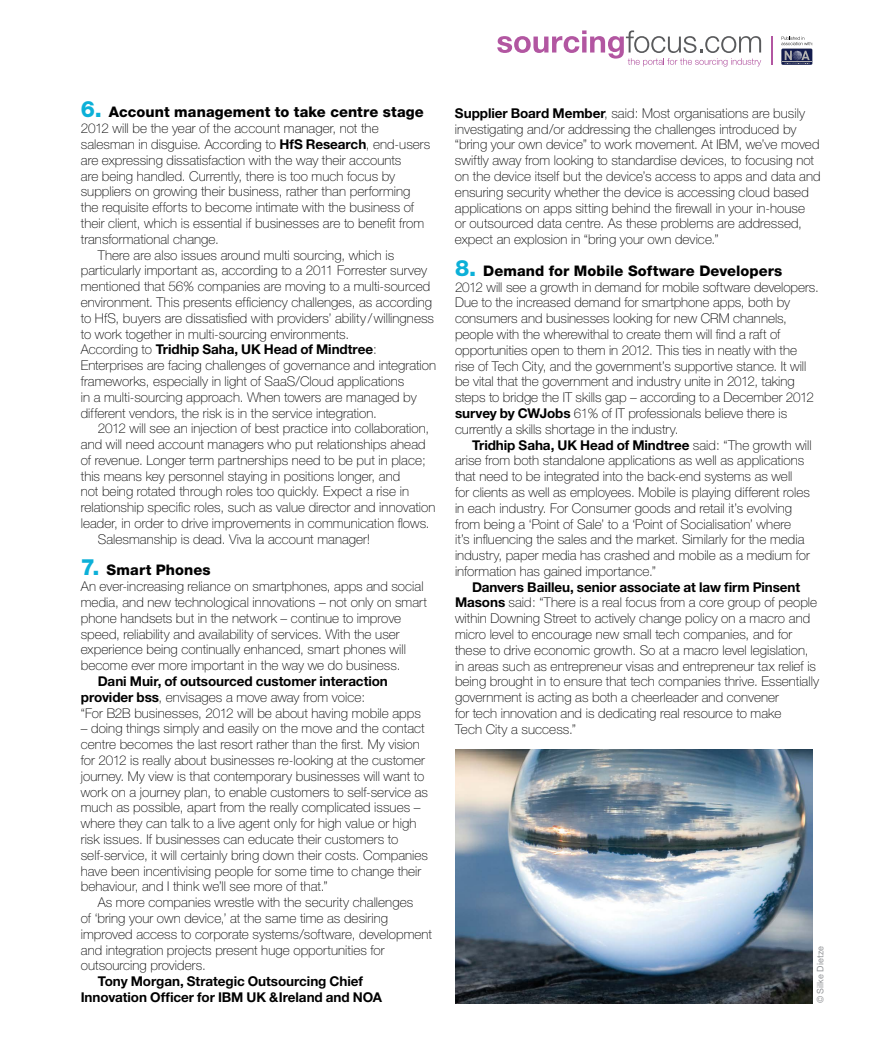
<style>
.page{position:relative;width:893px;height:1063px;background:#fff}
.page>*{position:absolute;margin:0;border:0;box-sizing:border-box;transform-origin:0 0}
.t1{font:800 14.7px "Helvetica Neue";letter-spacing:.005em;color:#000}
.t2{font:100 13.5px/15.8px "Helvetica Neue";letter-spacing:.005em;color:#000}
.t3{font:700 13.5px/15.8px "Helvetica Neue";letter-spacing:-.01em;color:#000;text-align:center}
.t4{font:9px "Helvetica Neue";letter-spacing:.015em;color:#939598}
.s1{font-size:22.5px;color:#0cb0d8}
.s2{font-weight:700}
.s3{font-weight:100}
</style>
<div class="page">
<img style="left:455px;top:750px;width:357px;height:253px">
<hr style="left:771px;top:37px;width:2px;height:28px;background:#b256a1">
<svg style="left:781px;top:37px;width:32px;height:28px"></svg>
<svg style="left:497px;top:30px;width:264px;height:37px"></svg>
<p class="t1" style="left:81px;top:103px;width:344px"><span class="s1">6.</span> account management to take centre stage</p>
<p class="t2" style="left:81px;top:121px;width:299px">2012 will be the year of the account manager, not the</p>
<p class="t2" style="left:81px;top:136px;width:351px">salesman in disguise. According to <span class="s2">hfs research</span>, end-users</p>
<p class="t2" style="left:81px;top:152px;width:322px">are expressing dissatisfaction with the way their accounts</p>
<p class="t2" style="left:81px;top:168px;width:316px">are being handled. Currently, there is too much focus by</p>
<p class="t2" style="left:81px;top:184px;width:331px">suppliers on growing their business, rather than performing</p>
<p class="t2" style="left:81px;top:199px;width:335px">the requisite efforts to become intimate with the business of</p>
<p class="t2" style="left:81px;top:215px;width:345px">their client, which is essential if businesses are to benefit from</p>
<p class="t2" style="left:81px;top:231px;width:140px">transformational change.</p>
<p class="t2" style="left:98px;top:247px;width:298px">There are also issues around multi sourcing, which is</p>
<p class="t2" style="left:81px;top:263px;width:348px">particularly important as, according to a 2011 Forrester survey</p>
<p class="t2" style="left:81px;top:278px;width:351px">mentioned that 56% companies are moving to a multi-sourced</p>
<p class="t2" style="left:81px;top:294px;width:353px">environment. This presents efficiency challenges, as according</p>
<p class="t2" style="left:81px;top:310px;width:355px">to HfS, buyers are dissatisfied with providers’ ability /willingness</p>
<p class="t2" style="left:81px;top:326px;width:270px">to work together in multi-sourcing environments.</p>
<p class="t3" style="left:81px;top:341px;width:298px"><span class="s3">According to</span> tridhip saha, uK head of mindtree<span class="s3">:</span></p>
<p class="t2" style="left:81px;top:357px;width:357px">Enterprises are facing challenges of governance and integration</p>
<p class="t2" style="left:81px;top:373px;width:325px">frameworks, especially in light of SaaS/Cloud applications</p>
<p class="t2" style="left:81px;top:389px;width:337px">in a multi-sourcing approach. When towers are managed by</p>
<p class="t2" style="left:81px;top:405px;width:298px">different vendors, the risk is in the service integration.</p>
<p class="t2" style="left:98px;top:421px;width:333px">2012 will see an injection of best practice into collaboration,</p>
<p class="t2" style="left:81px;top:436px;width:346px">and will need account managers who put relationships ahead</p>
<p class="t2" style="left:81px;top:452px;width:347px">of revenue. Longer term partnerships need to be put in place;</p>
<p class="t2" style="left:81px;top:468px;width:321px">this means key personnel staying in positions longer, and</p>
<p class="t2" style="left:81px;top:484px;width:330px">not being rotated through roles too quickly. Expect a rise in</p>
<p class="t2" style="left:81px;top:500px;width:356px">relationship specific roles, such as value director and innovation</p>
<p class="t2" style="left:81px;top:515px;width:350px">leader, in order to drive improvements in communication flows.</p>
<p class="t2" style="left:98px;top:531px;width:274px">Salesmanship is dead. Viva la account manager!</p>
<p class="t1" style="left:81px;top:561px;width:131px"><span class="s1">7.</span> smart phones</p>
<p class="t2" style="left:81px;top:579px;width:348px">An ever-increasing reliance on smartphones, apps and social media, and new technological innovations – not only on smart phone handsets but in the network – continue to improve speed, reliability and availability of services. With the user experience being continually enhanced, smart phones will become ever more important in the way we do business.</p>
<p class="t2" style="left:81px;top:673px;width:342px;text-indent:17px"><span class="s2">dani muir, of outsourced customer interaction provider bss</span>, envisages a move away from voice:<br>“For B2B businesses, 2012 will be about having mobile apps</p>
<p class="t2" style="left:81px;top:721px;width:349px">– doing things simply and easily on the move and the contact centre becomes the last resort rather than the first. My vision for 2012 is really about businesses re-looking at the customer journey. My view is that contemporary businesses will want to work on a journey plan, to enable customers to self-service as much as possible, apart from the really complicated issues – where they can talk to a live agent only for high value or high risk issues. If businesses can educate their customers to self-service, it will certainly bring down their costs. Companies have been incentivising people for some time to change their behaviour, and I think we’ll see more of that.”</p>
<p class="t2" style="left:81px;top:894px;width:353px;text-indent:17px">As more companies wrestle with the security challenges<br>of ‘bring your own device,’ at the same time as desiring improved access to corporate systems/software, development and integration projects present huge opportunities for outsourcing providers.</p>
<p class="t3" style="left:81px;top:973px;width:303px">tony morgan, strategic outsourcing Chief innovation officer for ibm uK &amp;ireland and noa</p>
<p class="t2" style="left:455px;top:105px;width:367px"><span class="s2">supplier board member</span>, said: Most organisations are busily investigating and/or addressing the challenges introduced by “bring your own device” to work movement. At IBM, we’ve moved swiftly away from looking to standardise devices, to focusing not on the device itself but the device’s access to apps and data and ensuring security whether the device is accessing cloud based applications on apps sitting behind the firewall in your in-house<br>or outsourced data centre. As these problems are addressed, expect an explosion in “bring your own device.”</p>
<p class="t1" style="left:455px;top:262px;width:329px"><span class="s1">8.</span> demand for mobile software developers</p>
<p class="t2" style="left:455px;top:279px;width:365px">2012 will see a growth in demand for mobile software developers.<br>Due to the increased demand for smartphone apps, both by consumers and businesses looking for new CRM channels, people with the wherewithal to create them will find a raft of opportunities open to them in 2012. This ties in neatly with the rise of Tech City, and the government’s supportive stance. It will be vital that the government and industry unite in 2012, taking steps to bridge the IT skills gap – according to a December 2012 <span class="s2">survey by CWJobs</span> 61% of IT professionals believe there is currently a skills shortage in the industry.</p>
<p class="t2" style="left:455px;top:437px;width:358px;text-indent:17px"><span class="s2">tridhip saha, uK head of mindtree</span> said: “The growth will arise from both standalone applications as well as applications that need to be integrated into the back-end systems as well<br>for clients as well as employees. Mobile is playing different roles in each industry. For Consumer goods and retail it’s evolving from being a ‘Point of Sale’ to a ‘Point of Socialisation’ where<br>it’s influencing the sales and the market. Similarly for the media industry, paper media has crashed and mobile as a medium for information has gained importance.”</p>
<p class="t2" style="left:455px;top:579px;width:366px;text-indent:17px"><span class="s2">danvers bailleu, senior associate at law firm Pinsent masons</span> said: “There is a real focus from a core group of people within Downing Street to actively change policy on a macro and micro level to encourage new small tech companies, and for these to drive economic growth. So at a macro level legislation, in areas such as entrepreneur visas and entrepreneur tax relief is being brought in to ensure that tech companies thrive. Essentially government is acting as both a cheerleader and convener<br>for tech innovation and is dedicating real resource to make<br>Tech City a success.”</p>
<p class="t4" style="left:815px;top:1003px;width:59px;rotate:-90deg">© Silke Dietze</p>
</div>
